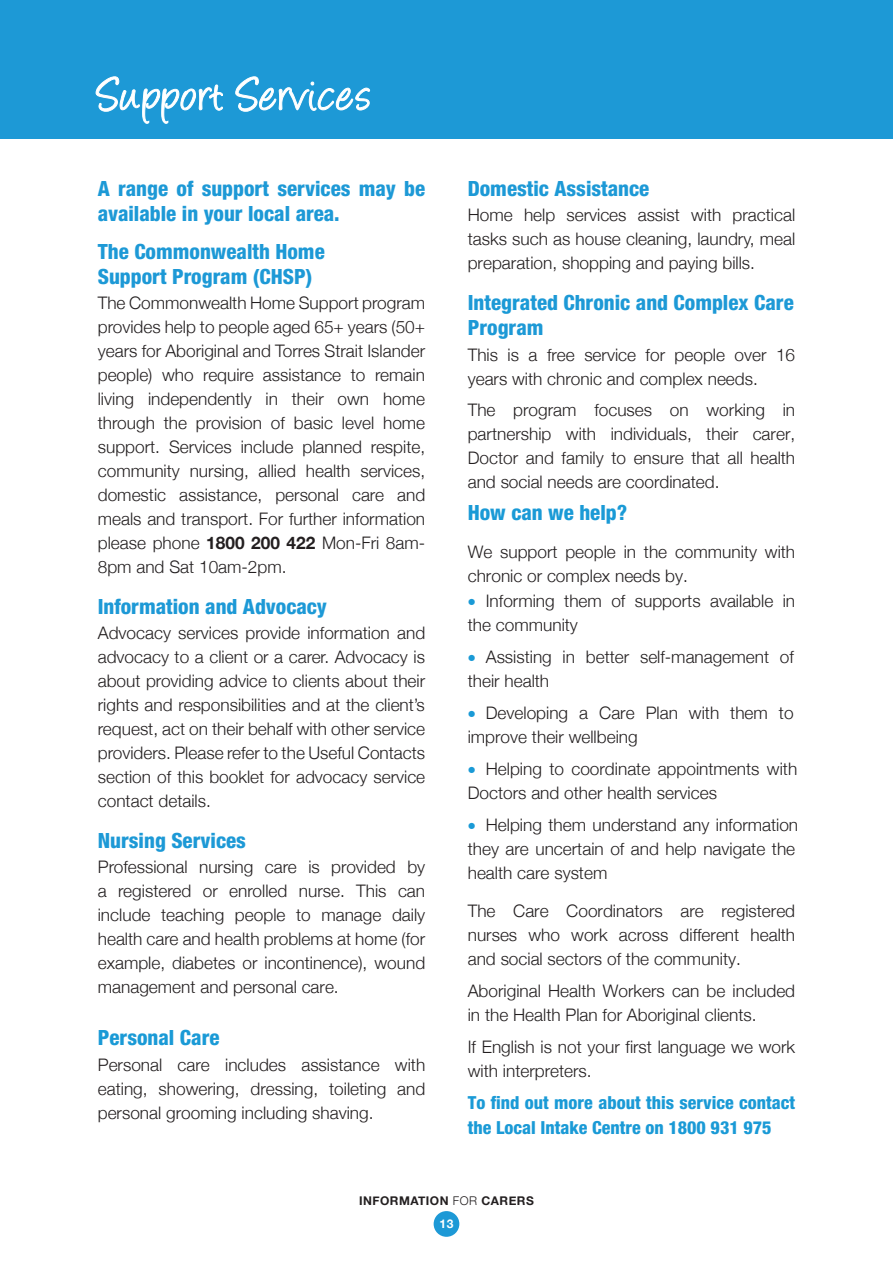
<style>
.page{position:relative;width:893px;height:1263px;background:#fff}
.page>*{position:absolute;margin:0;border:0;box-sizing:border-box;transform-origin:0 0}
.t1{font:54px "Angelina";letter-spacing:.025em;color:#fff}
.t2{font:800 condensed 21px/25.2px "Helvetica Neue";color:#1d99d6}
.t3{font:800 condensed 21px "Helvetica Neue";color:#1a9ad6}
.t4{font:800 condensed 18px/24.9px "Helvetica Neue";color:#1a9ad6}
.t5{font:300 17.25px/24px "Helvetica Neue";color:#231f20;text-align:justify}
.t6{font:700 12px/23px "Helvetica Neue";letter-spacing:.04em;color:#231f20;text-align:center}
.s1{font-weight:700}
.s2{color:#1a9ad6}
.s3{font-weight:300}
.s4{color:#fff}
</style>
<div class="page">
<div style="left:0;top:0;width:893px;height:138px;background:#1d99d6"></div>
<svg style="left:95px;top:76px;width:128px;height:63px"></svg>
<svg style="left:235px;top:76px;width:135px;height:36px"></svg>
<div style="left:434px;top:1211px;width:25px;height:26px;background:#1d99d6;border-radius:50%"></div>
<p class="t1" style="left:98px;top:72px;width:274px">Support Services</p>
<p class="t2" style="left:98px;top:175px;width:329px">A range of support services may be available in your local area.</p>
<p class="t2" style="left:98px;top:238px;width:228px">The Commonwealth Home<br>Support Program (CHSP)</p>
<p class="t5" style="left:98px;top:290px;width:329px">The Commonwealth Home Support program provides help to people aged 65+ years (50+ years for Aboriginal and Torres Strait Islander</p>
<p class="t5" style="left:98px;top:362px;width:329px">people) who require assistance to remain</p>
<p class="t5" style="left:98px;top:386px;width:329px">living independently in their own home through the provision of basic level home support. Services include planned respite, community nursing, allied health services, domestic assistance, personal care and meals and transport. For further information please phone <span class="s1">1800 200 422</span> Mon-Fri 8am-8pm and Sat 10am-2pm.</p>
<p class="t2" style="left:98px;top:594px;width:230px">Information and Advocacy</p>
<p class="t5" style="left:98px;top:620px;width:329px">Advocacy services provide information and advocacy to a client or a carer. Advocacy is about providing advice to clients about their rights and responsibilities and at the client’s</p>
<p class="t5" style="left:98px;top:716px;width:329px">request, act on their behalf with other service</p>
<p class="t5" style="left:98px;top:740px;width:329px">providers. Please refer to the Useful Contacts section of this booklet for advocacy service contact details.</p>
<p class="t2" style="left:98px;top:828px;width:150px">Nursing Services</p>
<p class="t5" style="left:98px;top:854px;width:329px">Professional nursing care is provided by a registered or enrolled nurse. This can include teaching people to manage daily health care and health problems at home (for example, diabetes or incontinence), wound management and personal care.</p>
<p class="t3" style="left:98px;top:1025px;width:123px">Personal Care</p>
<p class="t5" style="left:98px;top:1051px;width:329px">Personal care includes assistance with eating, showering, dressing, toileting and personal grooming including shaving.</p>
<p class="t2" style="left:468px;top:176px;width:183px">Domestic Assistance</p>
<p class="t5" style="left:468px;top:202px;width:329px">Home help services assist with practical tasks such as house cleaning, laundry, meal preparation, shopping and paying bills.</p>
<p class="t2" style="left:468px;top:290px;width:327px">Inte<span class="s2">gra</span>ted Chronic and Complex Care<br>Program</p>
<p class="t5" style="left:468px;top:341px;width:329px">This is a free service for people over 16</p>
<p class="t5" style="left:468px;top:361px;width:329px;line-height:31.5px">years with chronic and complex needs.<br>The program focuses on working in</p>
<p class="t5" style="left:468px;top:421px;width:329px">partnership with individuals, their carer, Doctor and family to ensure that all health and social needs are coordinated.</p>
<p class="t3" style="left:468px;top:499px;width:161px">How can we help?</p>
<p class="t5" style="left:468px;top:538px;width:329px">We support people in the community with chronic or complex needs by.</p>
<p class="t5" style="left:468px;top:588px;width:329px"><span class="s2">•</span> Informing them of supports available in the community</p>
<p class="t5" style="left:468px;top:644px;width:328px"><span class="s2">•</span> Assisting in better self-management of their health</p>
<p class="t5" style="left:468px;top:699px;width:327px"><span class="s2">•</span> Developing a Care Plan with them to improve their wellbeing</p>
<p class="t5" style="left:468px;top:755px;width:331px"><span class="s2">•</span> Helping to coordinate appointments with<br>Doctors and other health services</p>
<p class="t5" style="left:468px;top:811px;width:332px;text-align:left"><span class="s2">•</span> Helping them understand any information they are uncertain of and help navigate the health care system</p>
<p class="t5" style="left:468px;top:897px;width:329px">The Care Coordinators are registered nurses who work across different health and social sectors of the community.</p>
<p class="t5" style="left:468px;top:977px;width:329px">Aboriginal Health Workers can be included in the Health Plan for Aboriginal clients.</p>
<p class="t5" style="left:468px;top:1033px;width:329px">If English is not your first language we work with interpreters.</p>
<p class="t4" style="left:468px;top:1090px;width:329px">To find out more about this service contact the Local Intake Centre on 1800 931 975</p>
<p class="t6" style="left:359px;top:1189px;width:176px">INFORMATION <span class="s3">FOR</span> CARERS<br><span class="s4">13</span></p>
</div>
